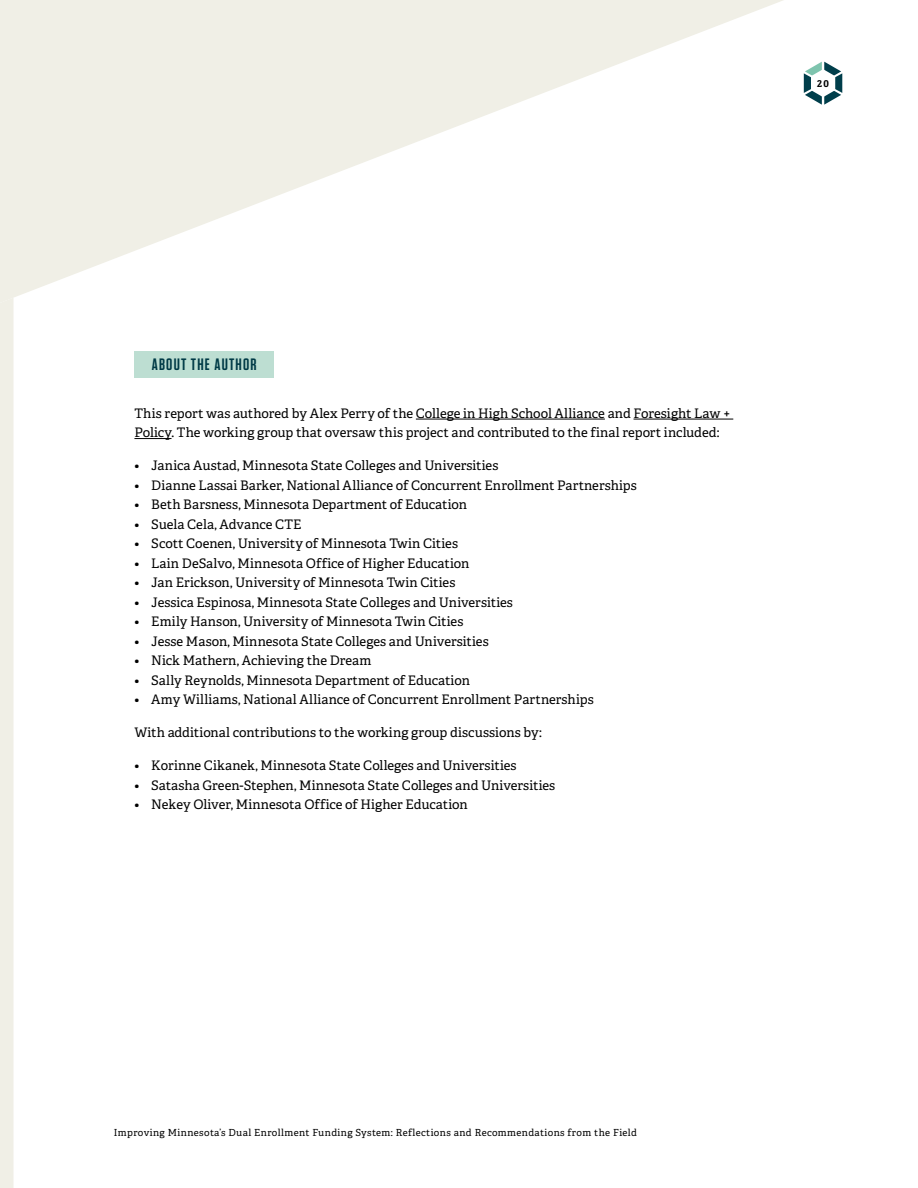
<style>
.page{position:relative;width:918px;height:1188px;background:#fff}
.page>*{position:absolute;margin:0;border:0;box-sizing:border-box;transform-origin:0 0}
.t1{font:600 16.5px "Tungsten";letter-spacing:.075em;color:#003a46}
.t2{font:13.2px/19.5px "Adelle PE";color:#000}
.t3{font:9.75px "Adelle PE";letter-spacing:.04em;color:#000}
.t4{font:700 9.3px "Adelle PE";color:#000}
</style>
<div class="page">
<svg style="left:804px;top:62px;width:38px;height:43px"></svg>
<hr style="left:416px;top:419px;width:189px;height:1px;background:#000">
<hr style="left:634px;top:419px;width:99px;height:1px;background:#000">
<hr style="left:134px;top:438px;width:38px;height:1px;background:#000">
<div style="left:134px;top:351px;width:140px;height:27px;background:#bdded2"></div>
<svg style="left:0;top:0;width:783px;height:298px;fill:#f0efe6"></svg>
<svg style="left:0;top:298px;width:14px;height:890px;background:#f0efe6"></svg>
<p class="t4" style="left:817px;top:76px;width:13px">20</p>
<p class="t1" style="left:152px;top:356px;width:106px">ABOUT THE AUTHOR</p>
<p class="t2" style="left:134px;top:403px;width:598px">This report was authored by Alex Perry of the College in High School Alliance and Foresight Law +<br>Policy. The working group that oversaw this project and contributed to the final report included:</p>
<p class="t2" style="left:134px;top:455px;width:365px">• Janica Austad, Minnesota State Colleges and Universities</p>
<p class="t2" style="left:134px;top:475px;width:504px">• Dianne Lassai Barker, National Alliance of Concurrent Enrollment Partnerships</p>
<p class="t2" style="left:134px;top:494px;width:334px">• Beth Barsness, Minnesota Department of Education</p>
<p class="t2" style="left:134px;top:514px;width:169px">• Suela Cela, Advance CTE</p>
<p class="t2" style="left:134px;top:533px;width:325px">• Scott Coenen, University of Minnesota Twin Cities</p>
<p class="t2" style="left:134px;top:553px;width:336px">• Lain DeSalvo, Minnesota Office of Higher Education</p>
<p class="t2" style="left:134px;top:572px;width:323px">• Jan Erickson, University of Minnesota Twin Cities</p>
<p class="t2" style="left:134px;top:592px;width:380px">• Jessica Espinosa, Minnesota State Colleges and Universities</p>
<p class="t2" style="left:134px;top:611px;width:331px">• Emily Hanson, University of Minnesota Twin Cities</p>
<p class="t2" style="left:134px;top:631px;width:356px">• Jesse Mason, Minnesota State Colleges and Universities</p>
<p class="t2" style="left:134px;top:650px;width:239px">• Nick Mathern, Achieving the Dream</p>
<p class="t2" style="left:134px;top:670px;width:337px">• Sally Reynolds, Minnesota Department of Education</p>
<p class="t2" style="left:134px;top:689px;width:461px">• Amy Williams, National Alliance of Concurrent Enrollment Partnerships</p>
<p class="t2" style="left:134px;top:722px;width:409px">With additional contributions to the working group discussions by:</p>
<p class="t2" style="left:134px;top:755px;width:384px">• Korinne Cikanek, Minnesota State Colleges and Universities</p>
<p class="t2" style="left:134px;top:775px;width:422px">• Satasha Green-Stephen, Minnesota State Colleges and Universities</p>
<p class="t2" style="left:134px;top:794px;width:335px">• Nekey Oliver, Minnesota Office of Higher Education</p>
<p class="t3" style="left:114px;top:1125px;width:525px">Improving Minnesota’s Dual Enrollment Funding System: Reflections and Recommendations from the Field</p>
</div>
